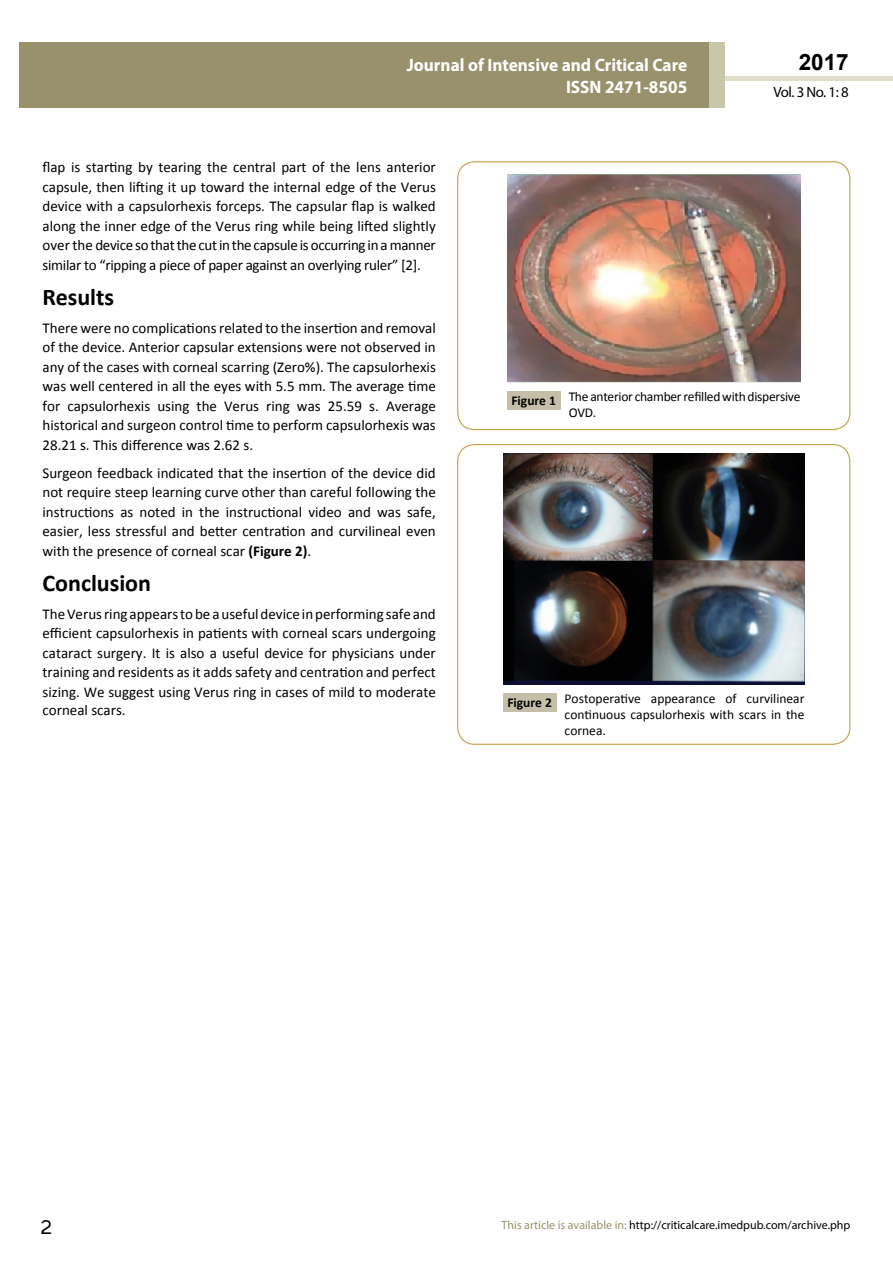
<style>
.page{position:relative;width:893px;height:1263px;background:#fff}
.page>*{position:absolute;margin:0;border:0;box-sizing:border-box;transform-origin:0 0}
.t1{font:25.5px "Tunga";color:#000}
.t2{font:700 24px "Calibri";color:#000}
.t3{font:700 22.5px "Arial";color:#000}
.t4{font:700 18px/21.6px "Myriad Pro";color:#fff;text-align:right;scale:.96 1}
.t5{font:15px/19.5px "Calibri";color:#000;text-align:justify}
.t6{font:14.85px "Myriad Pro";color:#000}
.t7{font:13.5px/16.2px "Calibri";color:#000;text-align:justify}
.t8{font:13.5px/16.2px "Calibri";letter-spacing:-.02em;color:#000}
.t9{font:12px "Myriad Pro";color:#000}
.s1{font-weight:700}
.s2{color:#98916c}
</style>
<div class="page">
<div style="left:725px;top:76px;width:168px;height:5px;background:#dfdec9"></div>
<div style="left:19px;top:42px;width:690px;height:66px;background:#98916c"></div>
<div style="left:709px;top:42px;width:16px;height:66px;background:#c9c7a9"></div>
<div style="left:457px;top:161px;width:393px;height:269px;border:1px solid #caa34f;border-radius:17px"></div>
<img style="left:507px;top:174px;width:293px;height:208px">
<div style="left:507px;top:391px;width:53px;height:19px;background:#c5bfa9"></div>
<div style="left:457px;top:444px;width:393px;height:301px;border:1px solid #caa34f;border-radius:17px"></div>
<img style="left:503px;top:453px;width:301px;height:231px">
<div style="left:503px;top:693px;width:53px;height:18px;background:#c5bfa9"></div>
<p class="t4" style="left:517px;top:53px;width:198px">ARCHIVOS DE MEDICINA<br>ISSN 1698-9465</p>
<h3 class="t3" style="left:799px;top:47px;width:52px">2017</h3>
<p class="t4" style="left:407px;top:54px;width:294px">Journal of Intensive and Critical Care<br>ISSN 2471-8505</p>
<p class="t6" style="left:773px;top:83px;width:77px">Vol. 3 No. 1: 8</p>
<p class="t5" style="left:43px;top:158px;width:395px">flap is starting by tearing the central part of the lens anterior capsule, then lifting it up toward the internal edge of the Verus device with a capsulorhexis forceps. The capsular flap is walked along the inner edge of the Verus ring while being lifted slightly over the device so that the cut in the capsule is occurring in a manner similar to “ripping a piece of paper against an overlying ruler” [2].</p>
<h2 class="t2" style="left:43px;top:281px;width:73px">Results</h2>
<p class="t5" style="left:43px;top:318px;width:395px">There were no complications related to the insertion and removal of the device. Anterior capsular extensions were not observed in any of the cases with corneal scarring (Zero%). The capsulorhexis was well centered in all the eyes with 5.5 mm. The average time for capsulorhexis using the Verus ring was 25.59 s. Average historical and surgeon control time to perform capsulorhexis was 28.21 s. This difference was 2.62 s.</p>
<p class="t5" style="left:43px;top:463px;width:395px">Surgeon feedback indicated that the insertion of the device did not require steep learning curve other than careful following the instructions as noted in the instructional video and was safe, easier, less stressful and better centration and curvilineal even with the presence of corneal scar <span class="s1">(Figure 2)</span>.</p>
<h2 class="t2" style="left:43px;top:567px;width:110px">Conclusion</h2>
<p class="t5" style="left:43px;top:604px;width:395px">The Verus ring appears to be a useful device in performing safe and efficient capsulorhexis in patients with corneal scars undergoing cataract surgery. It is also a useful device for physicians under training and residents as it adds safety and centration and perfect sizing. We suggest using Verus ring in cases of mild to moderate corneal scars.</p>
<p class="t8" style="left:569px;top:389px;width:233px;text-indent:-57px"><span class="s1">Figure 1</span> The anterior chamber refilled with dispersive<br>OVD.</p>
<p class="t7" style="left:565px;top:690px;width:241px;text-indent:-57px"><span class="s1">Figure 2</span> Postoperative appearance of curvilinear continuous capsulorhexis with scars in the cornea.</p>
<h1 class="t1" style="left:41px;top:1210px;width:13px">2</h1>
<p class="t9" style="left:502px;top:1218px;width:350px"><span class="s2">This article is available in:</span> http://criticalcare.imedpub.com/archive.php</p>
</div>
